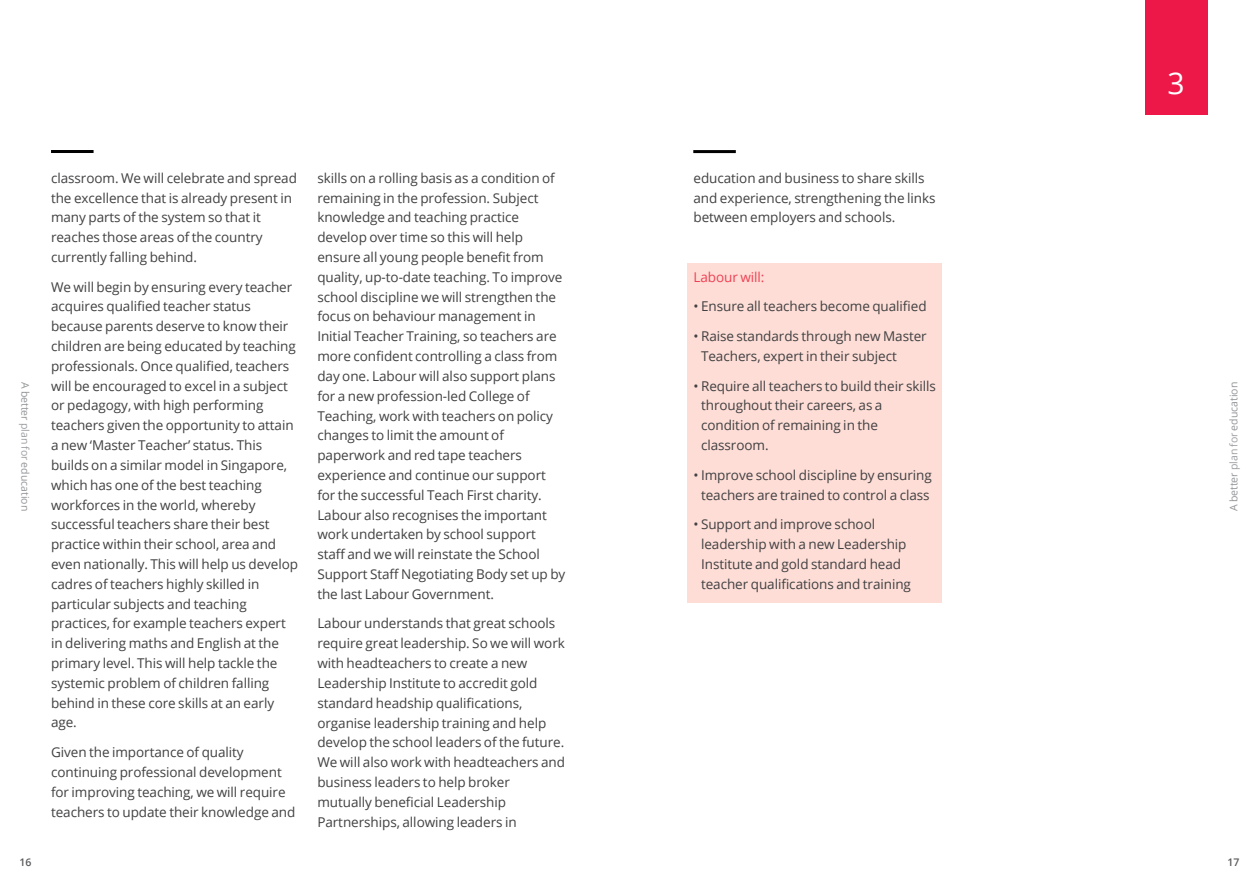
<style>
.page{position:relative;width:1259px;height:893px;background:#fff}
.page>*{position:absolute;margin:0;border:0;box-sizing:border-box;transform-origin:0 0}
.t1{font:30px "Open Sans";color:#fff}
.t2{font:13.5px/19.8px "Open Sans";letter-spacing:-.005em;color:#414042}
.t3{font:13.5px "Open Sans";letter-spacing:-.005em;color:#ef4053}
.t4{font:10.5px "Open Sans";color:#939598}
.t5{font:600 10.5px "Open Sans";color:#58595b}
.s1{color:#9d9fa2}
</style>
<div class="page">
<hr style="left:51px;top:150px;width:43px;height:3px;background:#000">
<hr style="left:693px;top:150px;width:43px;height:3px;background:#000">
<div style="left:1145px;top:0;width:63px;height:115px;background:#ed1848"></div>
<div style="left:687px;top:264px;width:255px;height:339px;background:#fdddd6"></div>
<p class="t4" style="left:33px;top:382px;width:131px;rotate:90deg">A better <span class="s1">plan for</span> education</p>
<p class="t2" style="left:51px;top:168px;width:247px">classroom. We will celebrate and spread the excellence that is already present in many parts of the system so that it reaches those areas of the country currently falling behind.</p>
<p class="t2" style="left:51px;top:276px;width:249px">We will begin by ensuring every teacher acquires qualified teacher status because parents deserve to know their children are being educated by teaching professionals. Once qualified, teachers will be encouraged to excel in a subject or pedagogy, with high performing teachers given the opportunity to attain a new ‘Master Teacher’ status. This builds on a similar model in Singapore, which has one of the best teaching workforces in the world, whereby successful teachers share their best practice within their school, area and even nationally. This will help us develop cadres of teachers highly skilled in particular subjects and teaching practices, for example teachers expert in delivering maths and English at the primary level. This will help tackle the systemic problem of children falling behind in these core skills at an early age.</p>
<p class="t2" style="left:51px;top:742px;width:246px">Given the importance of quality continuing professional development for improving teaching, we will require teachers to update their knowledge and</p>
<p class="t2" style="left:317px;top:168px;width:249px">skills on a rolling basis as a condition of remaining in the profession. Subject knowledge and teaching practice develop over time so this will help ensure all young people benefit from quality, up-to-date teaching. To improve school discipline we will strengthen the focus on behaviour management in Initial Teacher Training, so teachers are more confident controlling a class from day one. Labour will also support plans for a new profession-led College of Teaching, work with teachers on policy changes to limit the amount of paperwork and red tape teachers experience and continue our support for the successful Teach First charity.<br>Labour also recognises the important work undertaken by school support staff and we will reinstate the School Support Staff Negotiating Body set up by the last Labour Government.</p>
<p class="t2" style="left:317px;top:613px;width:249px">Labour understands that great schools require great leadership. So we will work with headteachers to create a new Leadership Institute to accredit gold standard headship qualifications, organise leadership training and help develop the school leaders of the future.<br>We will also work with headteachers and business leaders to help broker mutually beneficial Leadership Partnerships, allowing leaders in</p>
<p class="t2" style="left:693px;top:168px;width:243px">education and business to share skills and experience, strengthening the links between employers and schools.</p>
<p class="t3" style="left:693px;top:268px;width:72px">Labour will:</p>
<p class="t2" style="left:693px;top:296px;width:235px">• Ensure all teachers become qualified</p>
<p class="t2" style="left:701px;top:326px;width:227px;text-indent:-8px">• Raise standards through new Master<br>Teachers, expert in their subject</p>
<p class="t2" style="left:701px;top:375px;width:236px;text-indent:-8px">• Require all teachers to build their skills throughout their careers, as a condition of remaining in the classroom.</p>
<p class="t2" style="left:693px;top:465px;width:240px;text-align:center">• Improve school discipline by ensuring teachers are trained to control a class</p>
<p class="t2" style="left:701px;top:514px;width:211px;text-indent:-8px">• Support and improve school leadership with a new Leadership Institute and gold standard head teacher qualifications and training</p>
<h1 class="t1" style="left:1167px;top:62px;width:19px">3</h1>
<p class="t4" style="left:1226px;top:511px;width:131px;rotate:-90deg">A better <span class="s1">plan for</span> education</p>
<p class="t5" style="left:20px;top:855px;width:13px">16</p>
<p class="t5" style="left:1227px;top:855px;width:13px">17</p>
</div>
